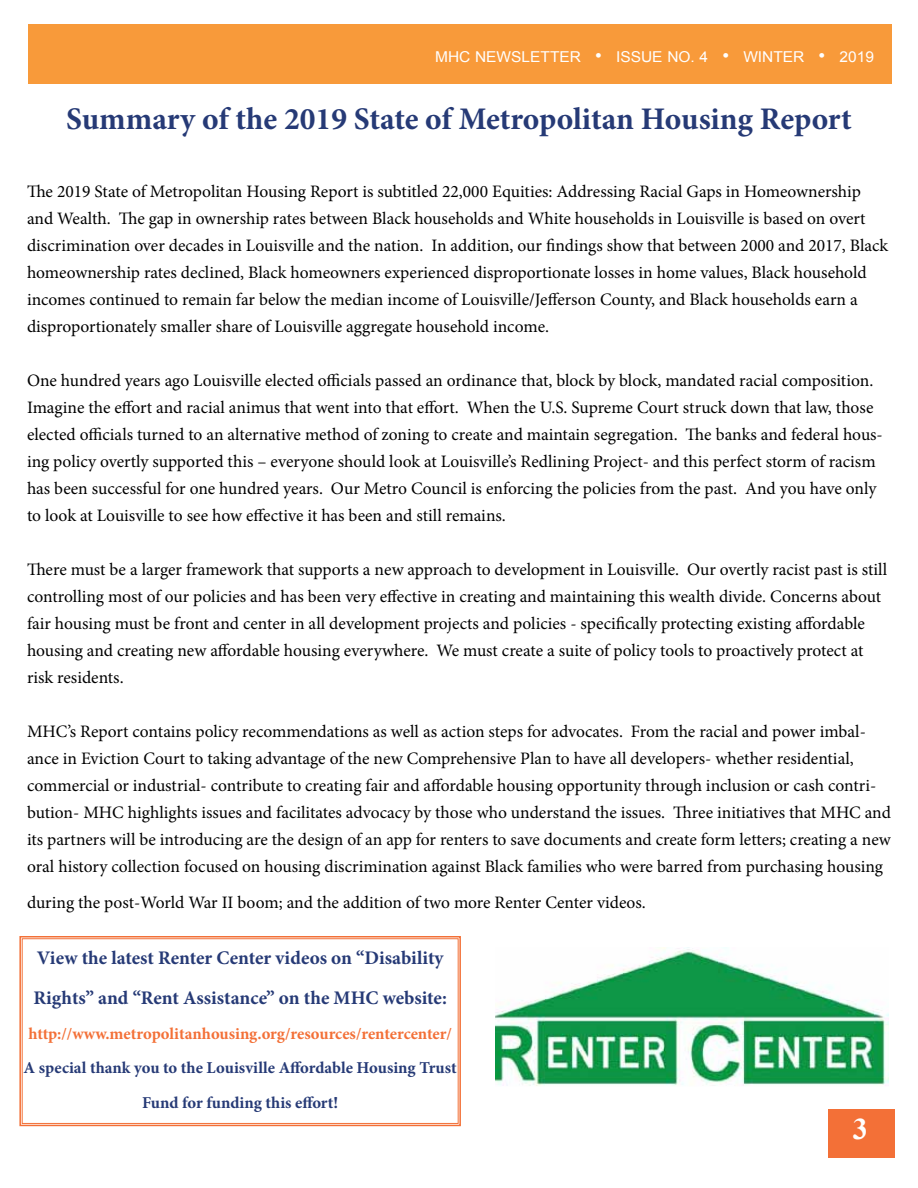
<style>
.page{position:relative;width:918px;height:1188px;background:#fff}
.page>*{position:absolute;margin:0;border:0;box-sizing:border-box;transform-origin:0 0}
.t1{font:700 31.5px "Minion Pro";letter-spacing:-.005em;color:#263a76}
.t2{font:700 30px "Times New Roman";color:#fff}
.t3{font:700 19.2px/39.6px "Minion Pro";letter-spacing:-.005em;color:#263a76}
.t4{font:17.55px/27px "Minion Pro";color:#000}
.t5{font:700 16.65px/34.2px "Minion Pro";color:#263a76;text-align:center}
.t6{font:700 16.65px "Minion Pro";letter-spacing:-.005em;color:#f37037}
.t7{font:15px "Arial";color:#fff}
.s1{font-size:18.6px}
</style>
<div class="page">
<div style="left:28px;top:24px;width:864px;height:59px;background:#f89a3a"></div>
<div style="left:828px;top:1109px;width:67px;height:49px;background:#f37037"></div>
<img style="left:496px;top:948px;width:392px;height:138px">
<svg style="left:19px;top:936px;width:442px;height:191px"></svg>
<div style="left:22px;top:938px;width:436px;height:186px;border:1px solid #f37037"></div>
<p class="t7" style="left:435px;top:47px;width:440px">MHC NEWSLETTER <span class="s1">•</span> ISSUE NO. 4 <span class="s1">•</span> WINTER <span class="s1">•</span> 2019</p>
<h1 class="t1" style="left:66px;top:97px;width:787px">Summary of the 2019 State of Metropolitan Housing Report</h1>
<p class="t4" style="left:27px;top:178px;width:863px">The 2019 State of Metropolitan Housing Report is subtitled 22,000 Equities: Addressing Racial Gaps in Homeownership and Wealth. The gap in ownership rates between Black households and White households in Louisville is based on overt discrimination over decades in Louisville and the nation. In addition, our findings show that between 2000 and 2017, Black homeownership rates declined, Black homeowners experienced disproportionate losses in home values, Black household incomes continued to remain far below the median income of Louisville/Jefferson County, and Black households earn a disproportionately smaller share of Louisville aggregate household income.</p>
<p class="t4" style="left:27px;top:367px;width:857px">One hundred years ago Louisville elected officials passed an ordinance that, block by block, mandated racial composition.<br>Imagine the effort and racial animus that went into that effort. When the U.S. Supreme Court struck down that law, those elected officials turned to an alternative method of zoning to create and maintain segregation. The banks and federal hous&shy;ing policy overtly supported this – everyone should look at Louisville’s Redlining Project- and this perfect storm of racism has been successful for one hundred years. Our Metro Council is enforcing the policies from the past. And you have only to look at Louisville to see how effective it has been and still remains.</p>
<p class="t4" style="left:27px;top:556px;width:862px">There must be a larger framework that supports a new approach to development in Louisville. Our overtly racist past is still controlling most of our policies and has been very effective in creating and maintaining this wealth divide. Concerns about fair housing must be front and center in all development projects and policies - specifically protecting existing affordable housing and creating new affordable housing everywhere. We must create a suite of policy tools to proactively protect at risk residents.</p>
<p class="t4" style="left:27px;top:718px;width:866px">MHC’s Report contains policy recommendations as well as action steps for advocates. From the racial and power imbal&shy;ance in Eviction Court to taking advantage of the new Comprehensive Plan to have all developers- whether residential, commercial or industrial- contribute to creating fair and affordable housing opportunity through inclusion or cash contri&shy;bution- MHC highlights issues and facilitates advocacy by those who understand the issues. Three initiatives that MHC and its partners will be introducing are the design of an app for renters to save documents and create form letters; creating a new oral history collection focused on housing discrimination against Black families who were barred from purchasing housing</p>
<p class="t4" style="left:27px;top:889px;width:620px">during the post-World War II boom; and the addition of two more Renter Center videos.</p>
<p class="t3" style="left:33px;top:938px;width:415px">View the latest Renter Center videos on “Disability<br>Rights” and “Rent Assistance” on the MHC website:</p>
<p class="t6" style="left:28px;top:1022px;width:425px">http://www.metropolitanhousing.org/resources/rentercenter/</p>
<p class="t5" style="left:24px;top:1051px;width:435px">A special thank you to the Louisville Affordable Housing Trust<br>Fund for funding this effort!</p>
<h2 class="t2" style="left:853px;top:1108px;width:16px">3</h2>
</div>
